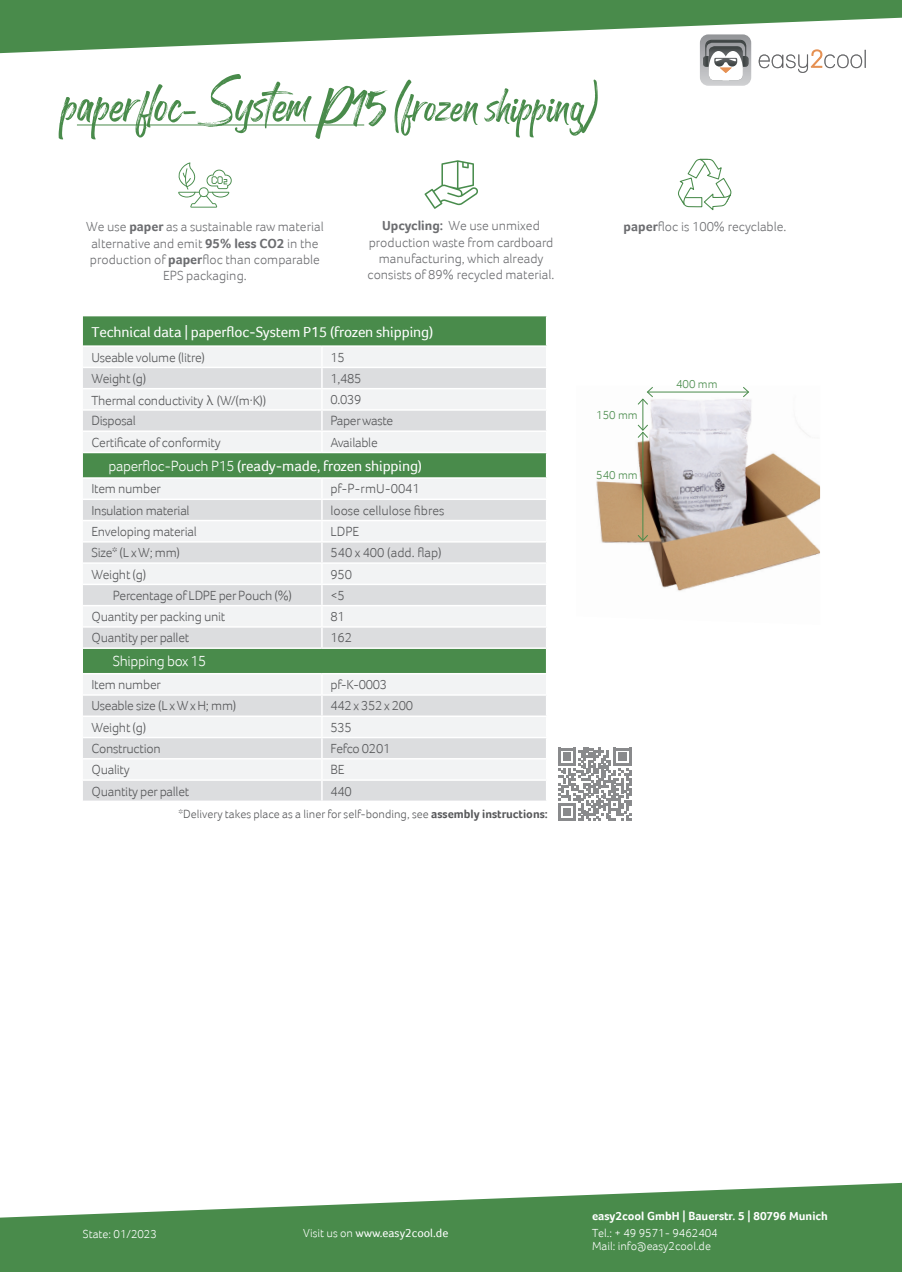
<style>
.page{position:relative;width:902px;height:1272px;background:#fff}
.page>*{position:absolute;margin:0;border:0;box-sizing:border-box;transform-origin:0 0}
.t1{font:57px "Rogthem";color:#498b4b}
.t2{font:15px "Foco";letter-spacing:-.01em;color:#fff}
.t3{font:300 15px "Foco";letter-spacing:-.02em;color:#fff}
.t4{font:300 13.5px "Foco";letter-spacing:-.02em;color:#57585a}
.t5{font:300 13.5px/16.2px "Foco";color:#6c6d70;text-align:center}
.t6{font:300 13.5px "Foco";color:#57585a}
.t7{font:300 12px "Foco";color:#57585a}
.t8{font:300 12px/13.5px "Foco";color:#fff}
.t9{font:700 12px "Foco";color:#fff}
.t10{font:12px "Foco";color:#fff}
.t11{font:300 12px "Foco";color:#498b4b}
.s1{font-size:51px}
.s2{font-weight:700}
.s3{font-family:"Bahnschrift";font-weight:400}
.s4{font-weight:300}
</style>
<div class="page">
<svg style="left:0;top:1182px;width:901px;height:89px;fill:#498b4b"></svg>
<hr style="left:77px;top:125px;width:287px;height:1px;background:#498b4b">
<svg style="left:700px;top:53px;width:51px;height:33px"></svg>
<svg style="left:758px;top:53px;width:107px;height:20px"></svg>
<svg style="left:0;top:0;width:901px;height:53px;fill:#498b4b"></svg>
<div style="left:83px;top:316px;width:463px;height:29px;background:#498b4b"></div>
<div style="left:83px;top:347px;width:463px;height:19px;background:#f2f3f4"></div>
<svg style="left:83px;top:368px;width:463px;height:432px;fill:#dcdddf"></svg>
<div style="left:83px;top:648px;width:463px;height:25px;background:#498b4b"></div>
<hr style="left:83px;top:388px;width:239px;height:1px;background:#fff">
<hr style="left:322px;top:388px;width:225px;height:1px;background:#fff">
<hr style="left:83px;top:409px;width:239px;height:1px;background:#fff">
<hr style="left:322px;top:409px;width:225px;height:1px;background:#fff">
<hr style="left:83px;top:430px;width:239px;height:2px;background:#fff">
<hr style="left:322px;top:430px;width:225px;height:2px;background:#fff">
<svg style="left:321px;top:347px;width:1px;height:105px"></svg>
<hr style="left:83px;top:452px;width:239px;height:1px;background:#fff">
<hr style="left:322px;top:452px;width:225px;height:1px;background:#fff">
<hr style="left:83px;top:477px;width:239px;height:2px;background:#fff">
<hr style="left:322px;top:477px;width:225px;height:2px;background:#fff">
<hr style="left:83px;top:498px;width:239px;height:2px;background:#fff">
<hr style="left:322px;top:498px;width:225px;height:2px;background:#fff">
<hr style="left:83px;top:520px;width:239px;height:1px;background:#fff">
<hr style="left:322px;top:520px;width:225px;height:1px;background:#fff">
<hr style="left:83px;top:541px;width:239px;height:1px;background:#fff">
<hr style="left:322px;top:541px;width:225px;height:1px;background:#fff">
<hr style="left:83px;top:562px;width:239px;height:2px;background:#fff">
<hr style="left:322px;top:562px;width:225px;height:2px;background:#fff">
<hr style="left:83px;top:583px;width:239px;height:2px;background:#fff">
<hr style="left:322px;top:583px;width:225px;height:2px;background:#fff">
<hr style="left:83px;top:605px;width:239px;height:1px;background:#fff">
<hr style="left:322px;top:605px;width:225px;height:1px;background:#fff">
<hr style="left:83px;top:626px;width:239px;height:1px;background:#fff">
<hr style="left:322px;top:626px;width:225px;height:1px;background:#fff">
<svg style="left:321px;top:479px;width:1px;height:168px"></svg>
<hr style="left:83px;top:647px;width:239px;height:2px;background:#fff">
<hr style="left:322px;top:647px;width:225px;height:2px;background:#fff">
<hr style="left:83px;top:673px;width:239px;height:1px;background:#fff">
<hr style="left:322px;top:673px;width:225px;height:1px;background:#fff">
<hr style="left:83px;top:694px;width:239px;height:1px;background:#fff">
<hr style="left:322px;top:694px;width:225px;height:1px;background:#fff">
<hr style="left:83px;top:715px;width:239px;height:2px;background:#fff">
<hr style="left:322px;top:715px;width:225px;height:2px;background:#fff">
<hr style="left:83px;top:736px;width:239px;height:2px;background:#fff">
<hr style="left:322px;top:736px;width:225px;height:2px;background:#fff">
<hr style="left:83px;top:758px;width:239px;height:1px;background:#fff">
<hr style="left:322px;top:758px;width:225px;height:1px;background:#fff">
<hr style="left:83px;top:779px;width:239px;height:1px;background:#fff">
<hr style="left:322px;top:779px;width:225px;height:1px;background:#fff">
<svg style="left:321px;top:674px;width:1px;height:126px"></svg>
<svg style="left:678px;top:159px;width:53px;height:51px"></svg>
<svg style="left:424px;top:160px;width:54px;height:49px"></svg>
<svg style="left:178px;top:162px;width:54px;height:46px"></svg>
<svg style="left:558px;top:748px;width:73px;height:72px"></svg>
<img style="left:596px;top:392px;width:224px;height:199px">
<hr style="left:642px;top:432px;width:1px;height:108px;background:#498b4b">
<svg style="left:637px;top:534px;width:11px;height:7px"></svg>
<hr style="left:642px;top:399px;width:1px;height:31px;background:#498b4b">
<svg style="left:637px;top:424px;width:11px;height:14px"></svg>
<hr style="left:647px;top:391px;width:101px;height:1px;background:#498b4b">
<svg style="left:637px;top:387px;width:16px;height:18px"></svg>
<svg style="left:742px;top:387px;width:7px;height:11px"></svg>
<h1 class="t1" style="left:61px;top:53px;width:539px">paperfloc-System P15 <span class="s1">(frozen shipping)</span></h1>
<p class="t5" style="left:367px;top:217px;width:188px"><span class="s2">Upcycling:</span> We use unmixed production waste from cardboard manufacturing, which already consists of 89% recycled material.</p>
<p class="t5" style="left:86px;top:218px;width:239px">We use <span class="s2">paper</span> as a sustainable raw material</p>
<p class="t5" style="left:623px;top:218px;width:164px"><span class="s2">paper</span>floc is 100% recyclable.</p>
<p class="t5" style="left:90px;top:235px;width:231px">alternative and emit <span class="s2">95% less CO2</span> in the production of <span class="s2">paper</span>floc than comparable<br>EPS packaging.</p>
<p class="t2" style="left:91px;top:323px;width:343px">Technical data | paperfloc-System P15 (frozen shipping)</p>
<p class="t4" style="left:91px;top:349px;width:115px">Useable volume (litre)</p>
<p class="t4" style="left:330px;top:349px;width:16px">15</p>
<p class="t4" style="left:91px;top:370px;width:56px">Weight (g)</p>
<p class="t4" style="left:330px;top:370px;width:33px">1,485</p>
<p class="t4" style="left:91px;top:392px;width:176px">Thermal conductivity <span class="s3">λ</span> (W/(m·K))</p>
<p class="t4" style="left:330px;top:392px;width:32px">0.039</p>
<p class="t4" style="left:91px;top:413px;width:46px">Disposal</p>
<p class="t4" style="left:330px;top:413px;width:64px">Paper waste</p>
<p class="t4" style="left:91px;top:434px;width:131px">Certificate of conformity</p>
<p class="t4" style="left:330px;top:434px;width:49px">Available</p>
<p class="t2" style="left:108px;top:457px;width:315px"><span class="s4">paperfloc-Pouch P15</span> (ready-made, frozen shipping)</p>
<p class="t4" style="left:91px;top:481px;width:71px">Item number</p>
<p class="t6" style="left:330px;top:481px;width:91px">pf-P-rmU-0041</p>
<p class="t4" style="left:91px;top:502px;width:100px">Insulation material</p>
<p class="t6" style="left:330px;top:502px;width:116px">loose cellulose fibres</p>
<p class="t4" style="left:91px;top:523px;width:107px">Enveloping material</p>
<p class="t4" style="left:330px;top:523px;width:30px">LDPE</p>
<p class="t4" style="left:91px;top:545px;width:90px">Size* (L x W; mm)</p>
<p class="t6" style="left:330px;top:545px;width:113px">540 x 400 (add. flap)</p>
<p class="t4" style="left:91px;top:566px;width:56px">Weight (g)</p>
<p class="t4" style="left:330px;top:566px;width:23px">950</p>
<p class="t4" style="left:113px;top:587px;width:181px">Percentage of LDPE per Pouch (%)</p>
<p class="t4" style="left:330px;top:587px;width:16px">&lt;5</p>
<p class="t4" style="left:91px;top:608px;width:135px">Quantity per packing unit</p>
<p class="t4" style="left:330px;top:608px;width:16px">81</p>
<p class="t4" style="left:91px;top:630px;width:99px">Quantity per pallet</p>
<p class="t4" style="left:330px;top:630px;width:23px">162</p>
<p class="t3" style="left:113px;top:652px;width:95px">Shipping box 15</p>
<p class="t4" style="left:91px;top:676px;width:71px">Item number</p>
<p class="t4" style="left:330px;top:676px;width:58px">pf-K-0003</p>
<p class="t4" style="left:91px;top:698px;width:146px">Useable size (L x W x H; mm)</p>
<p class="t4" style="left:330px;top:698px;width:84px">442 x 352 x 200</p>
<p class="t4" style="left:91px;top:719px;width:56px">Weight (g)</p>
<p class="t4" style="left:330px;top:719px;width:23px">535</p>
<p class="t4" style="left:91px;top:740px;width:71px">Construction</p>
<p class="t4" style="left:330px;top:740px;width:61px">Fefco 0201</p>
<p class="t4" style="left:91px;top:762px;width:40px">Quality</p>
<p class="t4" style="left:330px;top:762px;width:15px">BE</p>
<p class="t4" style="left:91px;top:783px;width:99px">Quantity per pallet</p>
<p class="t4" style="left:330px;top:783px;width:23px">440</p>
<p class="t7" style="left:179px;top:807px;width:371px">*Delivery takes place as a liner for self-bonding, see <span class="s2">assembly instructions:</span></p>
<p class="t11" style="left:596px;top:408px;width:43px">150 mm</p>
<p class="t11" style="left:596px;top:467px;width:43px">540 mm</p>
<p class="t11" style="left:676px;top:377px;width:43px">400 mm</p>
<p class="t8" style="left:83px;top:1226px;width:75px">State: 01/2023</p>
<p class="t10" style="left:303px;top:1226px;width:147px"><span class="s4">Visit us on</span> www.easy2cool.de</p>
<p class="t9" style="left:592px;top:1208px;width:237px">easy2cool GmbH | Bauerstr. 5 | 80796 Munich</p>
<p class="t8" style="left:592px;top:1225px;width:127px">Tel.: + 49 9571- 9462404<br>Mail: info@easy2cool.de</p>
</div>
